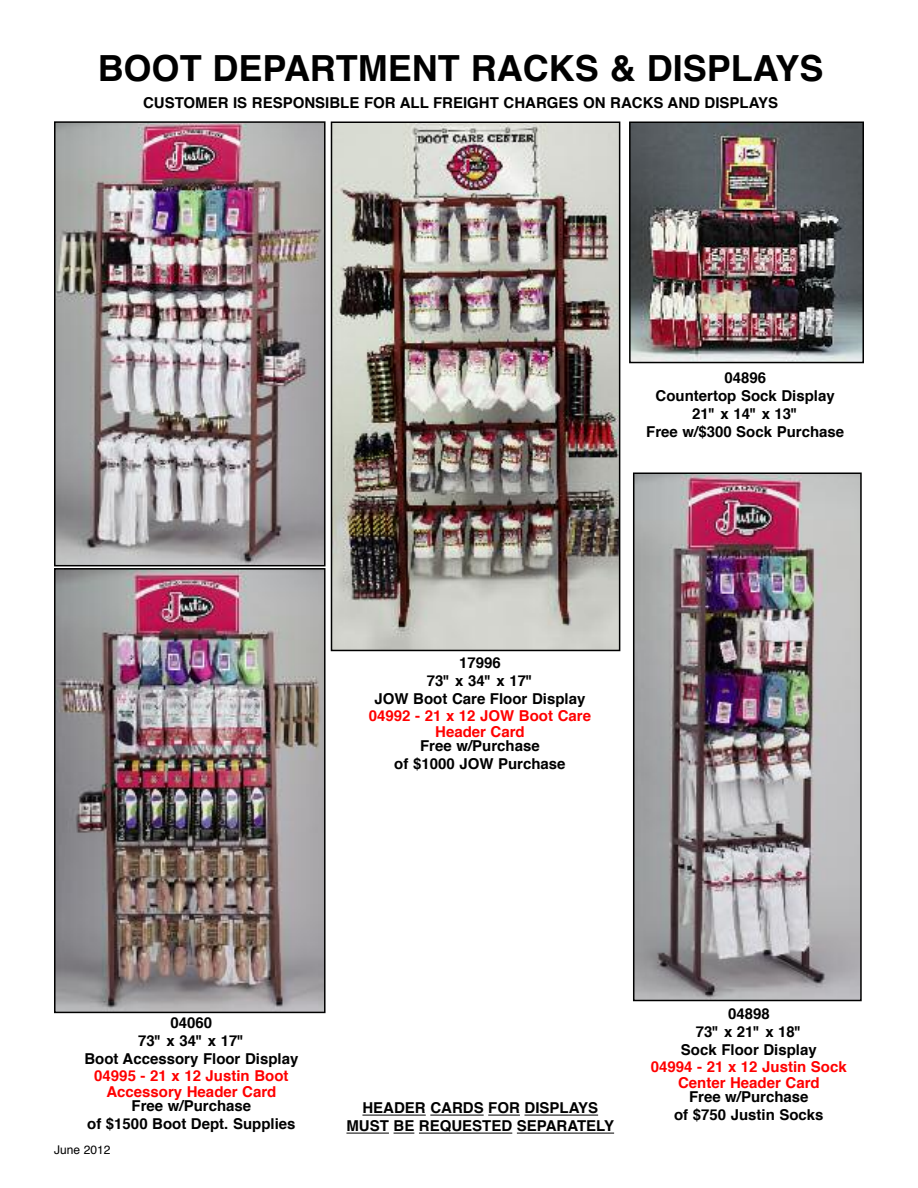
<style>
.page{position:relative;width:918px;height:1188px;background:#fff}
.page>*{position:absolute;margin:0;border:0;box-sizing:border-box;transform-origin:0 0}
.t1{font:700 36px "Helvetica";color:#000}
.t2{font:700 15px/18px "Helvetica";color:#000;text-align:center}
.t3{font:700 15px/16.5px "Helvetica";color:#f00;text-align:center}
.t4{font:12px "Helvetica";color:#000}
</style>
<div class="page">
<hr style="left:362px;top:1115px;width:64px;height:1px;background:#000">
<hr style="left:430px;top:1115px;width:54px;height:1px;background:#000">
<hr style="left:488px;top:1115px;width:32px;height:1px;background:#000">
<hr style="left:525px;top:1115px;width:73px;height:1px;background:#000">
<hr style="left:346px;top:1133px;width:43px;height:1px;background:#000">
<svg style="left:394px;top:1133px;width:20px;height:1px"></svg>
<hr style="left:419px;top:1133px;width:93px;height:1px;background:#000">
<hr style="left:517px;top:1133px;width:97px;height:1px;background:#000">
<img style="left:57px;top:124px;width:266px;height:439px">
<div style="left:54px;top:121px;width:272px;height:445px;border:2px solid #000"></div>
<img style="left:57px;top:571px;width:266px;height:439px">
<div style="left:54px;top:568px;width:272px;height:445px;border:2px solid #000"></div>
<img style="left:632px;top:125px;width:229px;height:235px">
<div style="left:629px;top:122px;width:235px;height:241px;border:2px solid #000"></div>
<img style="left:636px;top:475px;width:223px;height:523px">
<div style="left:633px;top:472px;width:229px;height:529px;border:2px solid #000"></div>
<img style="left:334px;top:125px;width:283px;height:523px">
<div style="left:331px;top:122px;width:289px;height:529px;border:2px solid #000"></div>
<h1 class="t1" style="left:98px;top:53px;width:727px">BOOT DEPARTMENT RACKS &amp; DISPLAYS</h1>
<p class="t2" style="left:143px;top:95px;width:637px">CUSTOMER IS RESPONSIBLE FOR ALL FREIGHT CHARGES ON RACKS AND DISPLAYS</p>
<p class="t2" style="left:646px;top:370px;width:199px">04896<br>Countertop Sock Display<br>21" x 14" x 13"<br>Free w/$300 Sock Purchase</p>
<p class="t2" style="left:375px;top:655px;width:212px">17996<br>73" x 34" x 17"<br>JOW Boot Care Floor Display</p>
<p class="t3" style="left:369px;top:708px;width:224px">04992 - 21 x 12 JOW Boot Care<br>Header Card</p>
<p class="t2" style="left:394px;top:738px;width:173px">Free w/Purchase<br>of $1000 JOW Purchase</p>
<p class="t2" style="left:84px;top:1015px;width:216px">04060<br>73" x 34" x 17"<br>Boot Accessory Floor Display</p>
<p class="t3" style="left:94px;top:1069px;width:196px">04995 - 21 x 12 Justin Boot<br>Accessory Header Card</p>
<p class="t2" style="left:87px;top:1098px;width:210px">Free w/Purchase<br>of $1500 Boot Dept. Supplies</p>
<p class="t4" style="left:54px;top:1145px;width:58px">June 2012</p>
<p class="t2" style="left:346px;top:1100px;width:269px">HEADER CARDS FOR DISPLAYS<br>MUST BE REQUESTED SEPARATELY</p>
<p class="t2" style="left:681px;top:1006px;width:137px">04898<br>73" x 21" x 18"<br>Sock Floor Display</p>
<p class="t3" style="left:651px;top:1059px;width:197px">04994 - 21 x 12 Justin Sock<br>Center Header Card</p>
<p class="t2" style="left:674px;top:1089px;width:151px">Free w/Purchase<br>of $750 Justin Socks</p>
</div>
